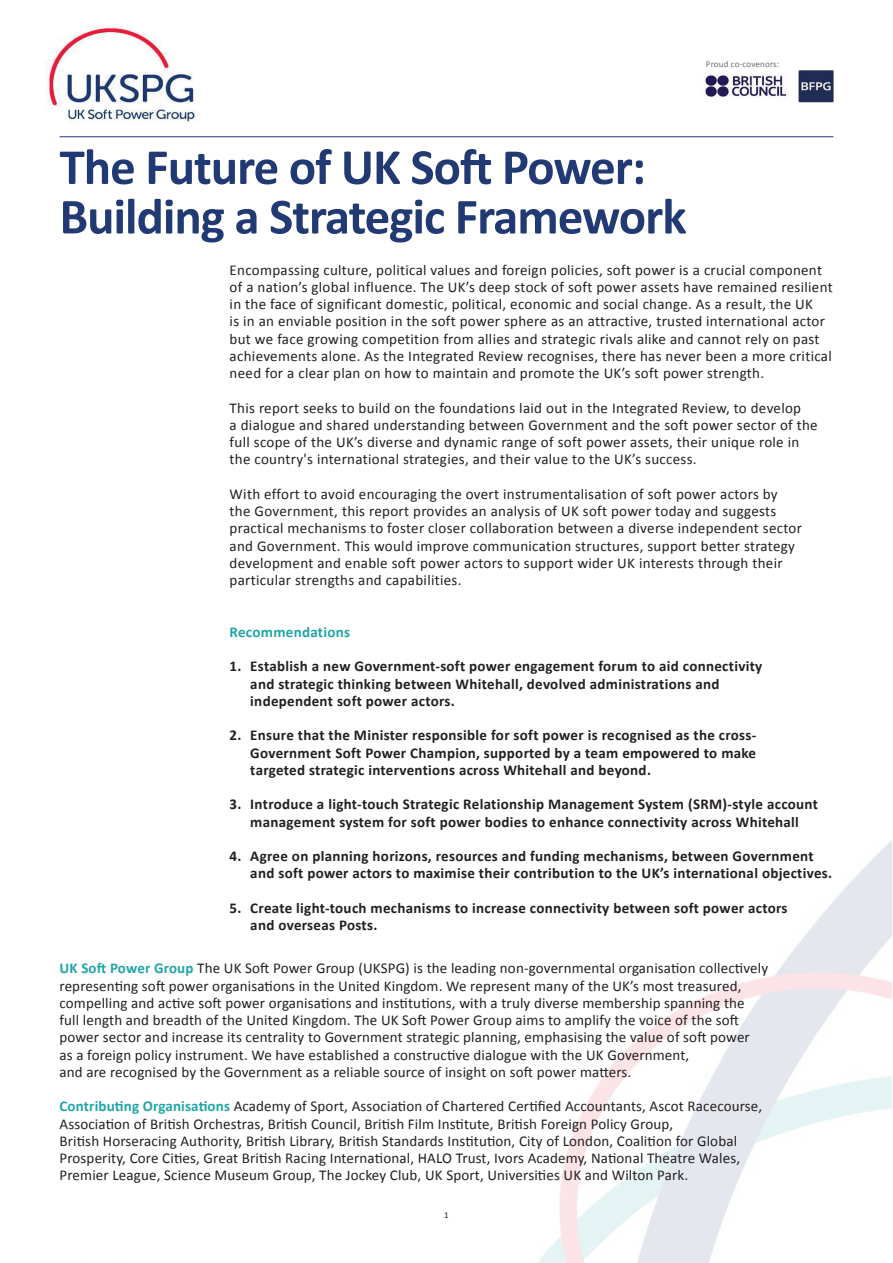
<style>
.page{position:relative;width:893px;height:1263px;background:#fff}
.page>*{position:absolute;margin:0;border:0;box-sizing:border-box;transform-origin:0 0}
.t1{font:700 51px/49.5px "Calibri";letter-spacing:-.02em;color:#223a73}
.t2{font:15px/17.2px "Calibri";letter-spacing:.01em;color:#231f20}
.t3{font:700 15px/17.2px "Calibri";letter-spacing:.02em;color:#231f20}
.t4{font:700 15px "Calibri";letter-spacing:.02em;color:#20a5a6}
.t5{font:9px "Calibri";letter-spacing:.02em;color:#6c6d70}
.t6{font:9px "Calibri";color:#231f20}
.s1{font-weight:700;color:#20a5a6}
</style>
<div class="page">
<img style="left:537px;top:840px;width:355px;height:423px">
<img style="left:45px;top:25px;width:185px;height:113px">
<hr style="left:60px;top:137px;width:773px;height:1px;background:#223a73">
<img style="left:705px;top:70px;width:129px;height:33px">
<p class="t5" style="left:706px;top:58px;width:75px">Proud co-covenors:</p>
<h1 class="t1" style="left:60px;top:140px;width:629px">The Future of UK Soft Power:<br>Building a Strategic Framework</h1>
<p class="t2" style="left:230px;top:260px;width:605px">Encompassing culture, political values and foreign policies, soft power is a crucial component of a nation’s global influence. The UK’s deep stock of soft power assets have remained resilient in the face of significant domestic, political, economic and social change. As a result, the UK<br>is in an enviable position in the soft power sphere as an attractive, trusted international actor but we face growing competition from allies and strategic rivals alike and cannot rely on past achievements alone. As the Integrated Review recognises, there has never been a more critical need for a clear plan on how to maintain and promote the UK’s soft power strength.</p>
<p class="t2" style="left:230px;top:398px;width:590px">This report seeks to build on the foundations laid out in the Integrated Review, to develop<br>a dialogue and shared understanding between Government and the soft power sector of the full scope of the UK’s diverse and dynamic range of soft power assets, their unique role in the country's international strategies, and their value to the UK’s success.</p>
<p class="t2" style="left:230px;top:485px;width:574px">With effort to avoid encouraging the overt instrumentalisation of soft power actors by the Government, this report provides an analysis of UK soft power today and suggests practical mechanisms to foster closer collaboration between a diverse independent sector and Government. This would improve communication structures, support better strategy development and enable soft power actors to support wider UK interests through their particular strengths and capabilities.</p>
<p class="t4" style="left:230px;top:621px;width:122px">Recommendations</p>
<p class="t3" style="left:250px;top:657px;width:514px;text-indent:-21px">1. Establish a new Government-soft power engagement forum to aid connectivity and strategic thinking between Whitehall, devolved administrations and independent soft power actors.</p>
<p class="t3" style="left:250px;top:726px;width:508px;text-align:justify;text-indent:-21px">2. Ensure that the Minister responsible for soft power is recognised as the cross-Government Soft Power Champion, supported by a team empowered to make targeted strategic interventions across Whitehall and beyond.</p>
<p class="t3" style="left:230px;top:795px;width:590px;text-align:center">3. Introduce a light-touch Strategic Relationship Management System (SRM)-style account management system for soft power bodies to enhance connectivity across Whitehall</p>
<p class="t3" style="left:250px;top:847px;width:583px;text-indent:-21px">4. Agree on planning horizons, resources and funding mechanisms, between Government and soft power actors to maximise their contribution to the UK’s international objectives.</p>
<p class="t3" style="left:250px;top:899px;width:539px;text-indent:-21px">5. Create light-touch mechanisms to increase connectivity between soft power actors and overseas Posts.</p>
<p class="t2" style="left:60px;top:959px;width:710px"><span class="s1">UK Soft Power Group</span> The UK Soft Power Group (UKSPG) is the leading non-governmental organisation collectively representing soft power organisations in the United Kingdom. We represent many of the UK’s most treasured, compelling and active soft power organisations and institutions, with a truly diverse membership spanning the full length and breadth of the United Kingdom. The UK Soft Power Group aims to amplify the voice of the soft power sector and increase its centrality to Government strategic planning, emphasising the value of soft power<br>as a foreign policy instrument. We have established a constructive dialogue with the UK Government,<br>and are recognised by the Government as a reliable source of insight on soft power matters.</p>
<p class="t2" style="left:60px;top:1097px;width:704px"><span class="s1">Contributing Organisations</span> Academy of Sport, Association of Chartered Certified Accountants, Ascot Racecourse, Association of British Orchestras, British Council, British Film Institute, British Foreign Policy Group,<br>British Horseracing Authority, British Library, British Standards Institution, City of London, Coalition for Global Prosperity, Core Cities, Great British Racing International, HALO Trust, Ivors Academy, National Theatre Wales, Premier League, Science Museum Group, The Jockey Club, UK Sport, Universities UK and Wilton Park.</p>
<p class="t6" style="left:444px;top:1209px;width:6px">1</p>
</div>
